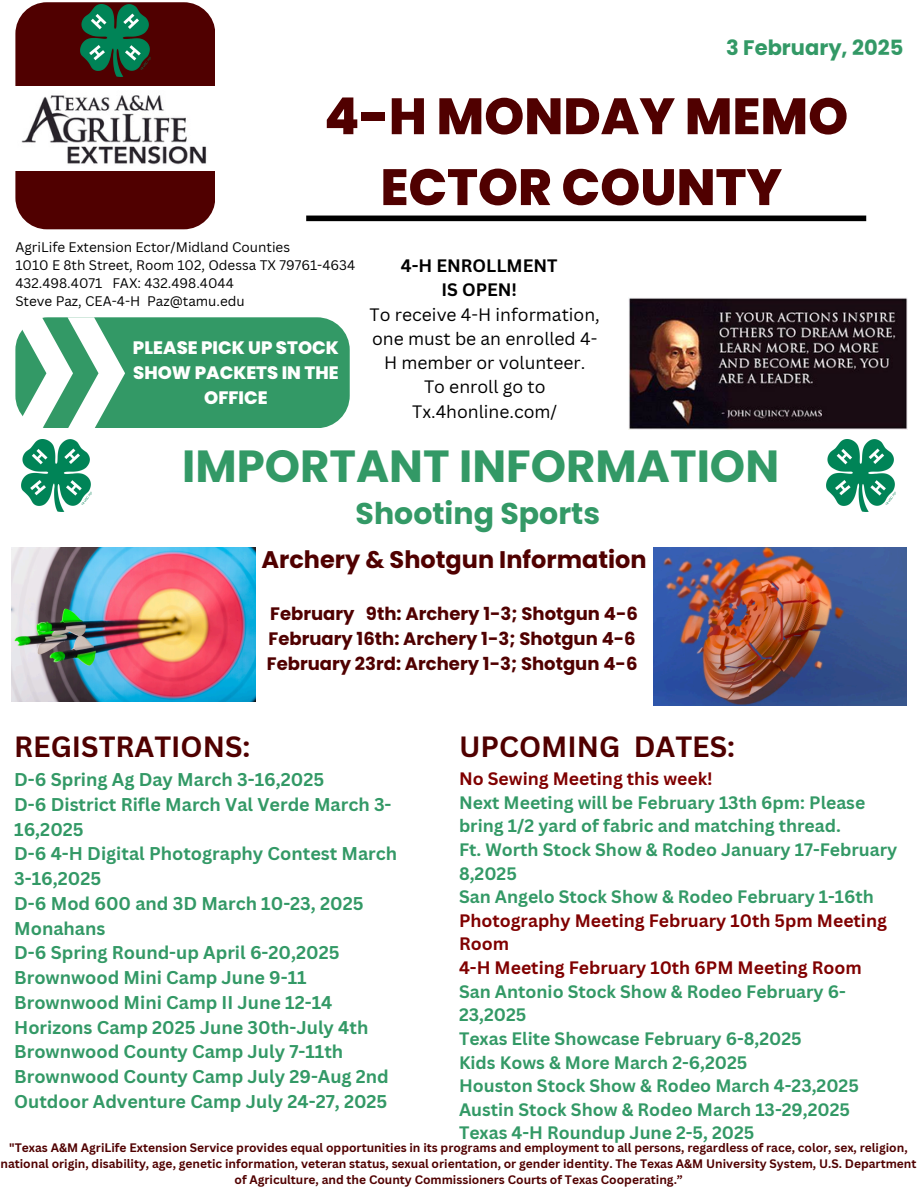
<style>
.page{position:relative;width:918px;height:1188px;background:#fff}
.page>*{position:absolute;margin:0;border:0;box-sizing:border-box;transform-origin:0 0}
.t1{font:800 51px/70.8px "Poppins";color:#500000;text-align:center}
.t2{font:700 45px "Poppins";color:#396}
.t3{font:700 30px "Poppins";color:#396}
.t4{font:700 28.5px "Canva Sans";color:#500000}
.t5{font:700 24px "Poppins";color:#500000}
.t6{font:700 21px "Poppins";color:#396}
.t7{font:700 18px/24.8px "Canva Sans";color:#396}
.t8{font:700 18px "Poppins";color:#500000}
.t9{font:800 18px/24.8px "Poppins";color:#fffffe;text-align:center}
.t10{font:700 17.55px/23.7px "Canva Sans";color:#396}
.t11{font:700 17.55px/23.7px "Canva Sans";color:#800000}
.t12{font:17.55px/24.2px "Canva Sans";color:#000;text-align:center}
.t13{font:700 17.55px/24.2px "Canva Sans";color:#000;text-align:center}
.t14{font:13.5px "Canva Sans";color:#000}
.t15{font:700 12px/16px "Canva Sans";color:#500000;text-align:center}
</style>
<div class="page">
<div style="left:15px;top:2px;width:200px;height:227px;background:#500000;border-radius:32px"></div>
<div style="left:306px;top:216px;width:560px;height:5px;background:#000"></div>
<img style="left:15px;top:86px;width:200px;height:85px">
<img style="left:80px;top:5px;width:70px;height:72px">
<img style="left:826px;top:439px;width:70px;height:72px">
<img style="left:22px;top:439px;width:70px;height:72px">
<img style="left:11px;top:547px;width:244px;height:154px">
<img style="left:653px;top:547px;width:253px;height:159px">
<div style="left:15px;top:317px;width:335px;height:111px;background:#396;border-radius:33px"></div>
<svg style="left:15px;top:317px;width:110px;height:111px"></svg>
<img style="left:628px;top:298px;width:279px;height:131px">
<p class="t6" style="left:726px;top:33px;width:179px">3 February, 2025</p>
<p class="t1" style="left:324px;top:81px;width:526px">4-H MONDAY MEMO<br>ECTOR COUNTY</p>
<p class="t14" style="left:15px;top:237px;width:276px">AgriLife Extension Ector/Midland Counties</p>
<p class="t14" style="left:15px;top:255px;width:341px">1010 E 8th Street, Room 102, Odessa TX 79761-4634</p>
<p class="t14" style="left:15px;top:273px;width:220px">432.498.4071 FAX: 432.498.4044</p>
<h6 class="t14" style="left:15px;top:291px;width:231px">Steve Paz, CEA-4-H Paz@tamu.edu</h6>
<p class="t9" style="left:133px;top:336px;width:207px">PLEASE PICK UP STOCK<br>SHOW PACKETS IN THE<br>OFFICE</p>
<p class="t13" style="left:401px;top:253px;width:158px">4-H ENROLLMENT<br>IS OPEN!</p>
<h5 class="t12" style="left:370px;top:302px;width:232px">To receive 4-H information, one must be an enrolled 4-<br>H member or volunteer.</h5>
<h1 class="t12" style="left:424px;top:375px;width:123px">To enroll go to</h1>
<p class="t12" style="left:412px;top:399px;width:147px">Tx.4honline.com/</p>
<p class="t2" style="left:182px;top:435px;width:599px">IMPORTANT INFORMATION</p>
<p class="t3" style="left:356px;top:493px;width:246px">Shooting Sports</p>
<p class="t5" style="left:261px;top:543px;width:387px">Archery &amp; Shotgun Information</p>
<p class="t8" style="left:270px;top:601px;width:369px">February 9th: Archery 1-3; Shotgun 4-6</p>
<p class="t8" style="left:269px;top:626px;width:369px">February 16th: Archery 1-3; Shotgun 4-6</p>
<p class="t8" style="left:267px;top:651px;width:372px">February 23rd: Archery 1-3; Shotgun 4-6</p>
<p class="t4" style="left:14px;top:727px;width:238px">REGISTRATIONS:</p>
<p class="t7" style="left:14px;top:767px;width:312px">D-6 Spring Ag Day March 3-16,2025</p>
<p class="t7" style="left:14px;top:792px;width:379px">D-6 District Rifle March Val Verde March 3-<br>16,2025</p>
<p class="t7" style="left:14px;top:841px;width:385px">D-6 4-H Digital Photography Contest March<br>3-16,2025</p>
<p class="t7" style="left:14px;top:891px;width:351px">D-6 Mod 600 and 3D March 10-23, 2025<br>Monahans</p>
<p class="t7" style="left:14px;top:940px;width:327px">D-6 Spring Round-up April 6-20,2025</p>
<p class="t7" style="left:14px;top:965px;width:294px">Brownwood Mini Camp June 9-11</p>
<p class="t7" style="left:14px;top:990px;width:320px">Brownwood Mini Camp II June 12-14</p>
<p class="t7" style="left:14px;top:1014px;width:356px">Horizons Camp 2025 June 30th-July 4th</p>
<p class="t7" style="left:14px;top:1039px;width:331px">Brownwood County Camp July 7-11th</p>
<p class="t7" style="left:14px;top:1064px;width:376px">Brownwood County Camp July 29-Aug 2nd</p>
<p class="t7" style="left:14px;top:1089px;width:375px">Outdoor Adventure Camp July 24-27, 2025</p>
<p class="t4" style="left:459px;top:727px;width:278px">UPCOMING DATES:</p>
<p class="t11" style="left:459px;top:766px;width:255px">No Sewing Meeting this week!</p>
<p class="t10" style="left:459px;top:790px;width:408px">Next Meeting will be February 13th 6pm: Please bring 1/2 yard of fabric and matching thread.</p>
<p class="t10" style="left:459px;top:837px;width:440px">Ft. Worth Stock Show &amp; Rodeo January 17-February<br>8,2025</p>
<p class="t10" style="left:459px;top:885px;width:417px">San Angelo Stock Show &amp; Rodeo February 1-16th</p>
<h2 class="t11" style="left:459px;top:908px;width:429px">Photography Meeting February 10th 5pm Meeting<br>Room</h2>
<h3 class="t11" style="left:459px;top:955px;width:404px">4-H Meeting February 10th 6PM Meeting Room</h3>
<p class="t10" style="left:459px;top:979px;width:389px">San Antonio Stock Show &amp; Rodeo February 6-<br>23,2025</p>
<p class="t10" style="left:459px;top:1026px;width:344px">Texas Elite Showcase February 6-8,2025</p>
<h4 class="t10" style="left:459px;top:1050px;width:290px">Kids Kows &amp; More March 2-6,2025</h4>
<p class="t10" style="left:459px;top:1074px;width:401px">Houston Stock Show &amp; Rodeo March 4-23,2025</p>
<p class="t10" style="left:459px;top:1097px;width:393px">Austin Stock Show &amp; Rodeo March 13-29,2025</p>
<p class="t10" style="left:459px;top:1121px;width:297px">Texas 4-H Roundup June 2-5, 2025</p>
<h6 class="t15" style="left:0;top:1140px;width:918px">"Texas A&amp;M AgriLife Extension Service provides equal opportunities in its programs and employment to all persons, regardless of race, color, sex, religion, national origin, disability, age, genetic information, veteran status, sexual orientation, or gender identity. The Texas A&amp;M University System, U.S. Department of Agriculture, and the County Commissioners Courts of Texas Cooperating.”</h6>
</div>
